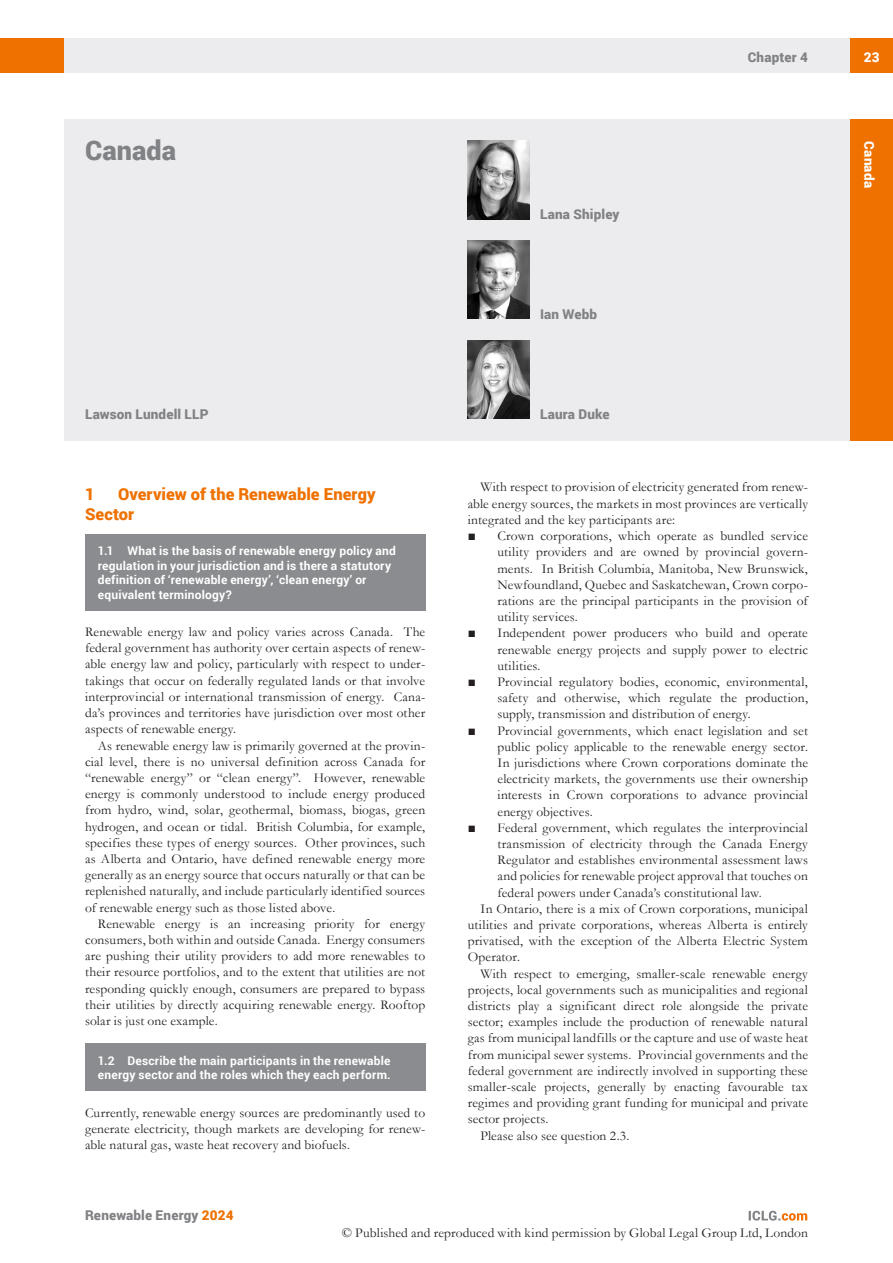
<style>
.page{position:relative;width:893px;height:1263px;background:#fff}
.page>*{position:absolute;margin:0;border:0;box-sizing:border-box;transform-origin:0 0}
.t1{font:900 27px "Roboto";letter-spacing:.005em;color:#808285}
.MS_Heading{font:900 16.5px/19.8px "Roboto";letter-spacing:.005em;color:#ef7100}
.MS_Body_Text_-_Secon{font:13.5px/16.2px "Garamond";letter-spacing:.01em;color:#231f20;text-align:justify}
.ICLG_Letter_Number_L{font:13.5px/16.2px "Garamond";letter-spacing:.01em;color:#231f20;text-align:justify}
.MS_Body_Text_-_First{font:13.5px/16.2px "Garamond";letter-spacing:.005em;color:#231f20;text-align:justify}
.t2{font:900 13.5px "Roboto";letter-spacing:.015em;color:#808285}
.t3{font:900 13.5px "Roboto";letter-spacing:.015em;color:#fff}
.MS_-_Question_follow{font:700 12px/14.4px "Roboto";letter-spacing:.015em;color:#fff}
.MS_-_Question{font:700 12px/14.4px "Roboto";letter-spacing:.015em;color:#fff}
.s1{color:#ef7100}
</style>
<div class="page">
<div style="left:64px;top:38px;width:786px;height:34px;background:#ececee"></div>
<div style="left:850px;top:38px;width:43px;height:34px;background:#ef7100"></div>
<div style="left:0;top:38px;width:64px;height:34px;background:#ef7100"></div>
<svg style="left:749px;top:1211px;width:58px;height:9px"></svg>
<div style="left:64px;top:119px;width:786px;height:321px;background:#ececee"></div>
<img style="left:468px;top:240px;width:61px;height:79px">
<img style="left:468px;top:340px;width:61px;height:79px">
<div style="left:850px;top:119px;width:43px;height:321px;background:#ef7100"></div>
<img style="left:468px;top:140px;width:61px;height:79px">
<div style="left:85px;top:534px;width:340px;height:76px;background:#8a8c8f"></div>
<div style="left:85px;top:1044px;width:340px;height:47px;background:#8a8c8f"></div>
<p class="t2" style="left:748px;top:48px;width:62px">Chapter 4</p>
<p class="t3" style="left:864px;top:48px;width:17px">23</p>
<h1 class="t1" style="left:85px;top:131px;width:92px">Canada</h1>
<p class="t3" style="left:879px;top:141px;width:48px;rotate:90deg">Canada</p>
<p class="t2" style="left:540px;top:205px;width:81px">Lana Shipley</p>
<p class="t2" style="left:540px;top:305px;width:59px">Ian Webb</p>
<p class="t2" style="left:85px;top:404px;width:125px">Lawson Lundell LLP</p>
<p class="t2" style="left:540px;top:404px;width:71px">Laura Duke</p>
<p class="MS_Heading" style="left:85px;top:483px;width:292px;text-indent:33px">Overview of the Renewable Energy<br>Sector</p>
<p class="MS_-_Question_follow" style="left:98px;top:543px;width:300px">1.1 What is the basis of renewable energy policy and regulation in your jurisdiction and is there a statutory definition of ‘renewable energy’, ‘clean energy’ or equivalent terminology?</p>
<p class="MS_Body_Text_-_First" style="left:85px;top:623px;width:342px">Renewable energy law and policy varies across Canada. The federal government has authority over certain aspects of renew&shy;able energy law and policy, particularly with respect to under&shy;takings that occur on federally regulated lands or that involve interprovincial or international transmission of energy. Cana&shy;da’s provinces and territories have jurisdiction over most other aspects of renewable energy.</p>
<p class="MS_Body_Text_-_Secon" style="left:85px;top:737px;width:342px;text-indent:13px">As renewable energy law is primarily governed at the provin&shy;cial level, there is no universal definition across Canada for “renewable energy” or “clean energy”. However, renewable energy is commonly understood to include energy produced from hydro, wind, solar, geothermal, biomass, biogas, green hydrogen, and ocean or tidal. British Columbia, for example, specifies these types of energy sources. Other provinces, such as Alberta and Ontario, have defined renewable energy more generally as an energy source that occurs naturally or that can be replenished naturally, and include particularly identified sources of renewable energy such as those listed above.</p>
<p class="MS_Body_Text_-_Secon" style="left:85px;top:915px;width:342px;text-indent:13px">Renewable energy is an increasing priority for energy consumers, both within and outside Canada. Energy consumers are pushing their utility providers to add more renewables to their resource portfolios, and to the extent that utilities are not responding quickly enough, consumers are prepared to bypass their utilities by directly acquiring renewable energy. Rooftop solar is just one example.</p>
<p class="MS_-_Question" style="left:98px;top:1053px;width:294px">1.2 Describe the main participants in the renewable energy sector and the roles which they each perform.</p>
<p class="MS_Body_Text_-_First" style="left:85px;top:1104px;width:342px">Currently, renewable energy sources are predominantly used to generate electricity, though markets are developing for renew&shy;able natural gas, waste heat recovery and biofuels.</p>
<p class="MS_Heading" style="left:85px;top:483px;width:11px">1</p>
<p class="MS_Body_Text_-_Secon" style="left:468px;top:479px;width:342px;text-indent:13px">With respect to provision of electricity generated from renew&shy;able energy sources, the markets in most provinces are vertically integrated and the key participants are:</p>
<p class="ICLG_Letter_Number_L" style="left:497px;top:527px;width:312px;text-indent:-30px">■ Crown corporations, which operate as bundled service utility providers and are owned by provincial govern&shy;ments. In British Columbia, Manitoba, New Brunswick, Newfoundland, Quebec and Saskatchewan, Crown corpo&shy;rations are the principal participants in the provision of utility services.</p>
<p class="ICLG_Letter_Number_L" style="left:497px;top:625px;width:312px;text-indent:-30px">■ Independent power producers who build and operate renewable energy projects and supply power to electric utilities.</p>
<p class="ICLG_Letter_Number_L" style="left:497px;top:673px;width:312px;text-indent:-30px">■ Provincial regulatory bodies, economic, environmental, safety and otherwise, which regulate the production, supply, transmission and distribution of energy.</p>
<p class="ICLG_Letter_Number_L" style="left:497px;top:722px;width:312px;text-indent:-30px">■ Provincial governments, which enact legislation and set public policy applicable to the renewable energy sector.<br>In jurisdictions where Crown corporations dominate the electricity markets, the governments use their ownership interests in Crown corporations to advance provincial energy objectives.</p>
<p class="ICLG_Letter_Number_L" style="left:497px;top:819px;width:312px;text-indent:-30px">■ Federal government, which regulates the interprovincial transmission of electricity through the Canada Energy Regulator and establishes environmental assessment laws and policies for renewable project approval that touches on federal powers under Canada’s constitutional law.</p>
<p class="MS_Body_Text_-_Secon" style="left:468px;top:900px;width:342px;text-indent:13px">In Ontario, there is a mix of Crown corporations, municipal utilities and private corporations, whereas Alberta is entirely privatised, with the exception of the Alberta Electric System Operator.</p>
<p class="MS_Body_Text_-_Secon" style="left:468px;top:965px;width:342px;text-indent:13px">With respect to emerging, smaller-scale renewable energy projects, local governments such as municipalities and regional districts play a significant direct role alongside the private sector; examples include the production of renewable natural gas from municipal landfills or the capture and use of waste heat from municipal sewer systems. Provincial governments and the federal government are indirectly involved in supporting these smaller-scale projects, generally by enacting favourable tax regimes and providing grant funding for municipal and private sector projects.</p>
<p class="MS_Body_Text_-_Secon" style="left:480px;top:1127px;width:150px">Please also see question 2.3.</p>
<p class="t2" style="left:85px;top:1206px;width:150px">Renewable Energy <span class="s1">2024</span></p>
<p class="MS_Body_Text_-_Secon" style="left:342px;top:1225px;width:467px">© Published and reproduced with kind permission by Global Legal Group Ltd, London</p>
</div>
